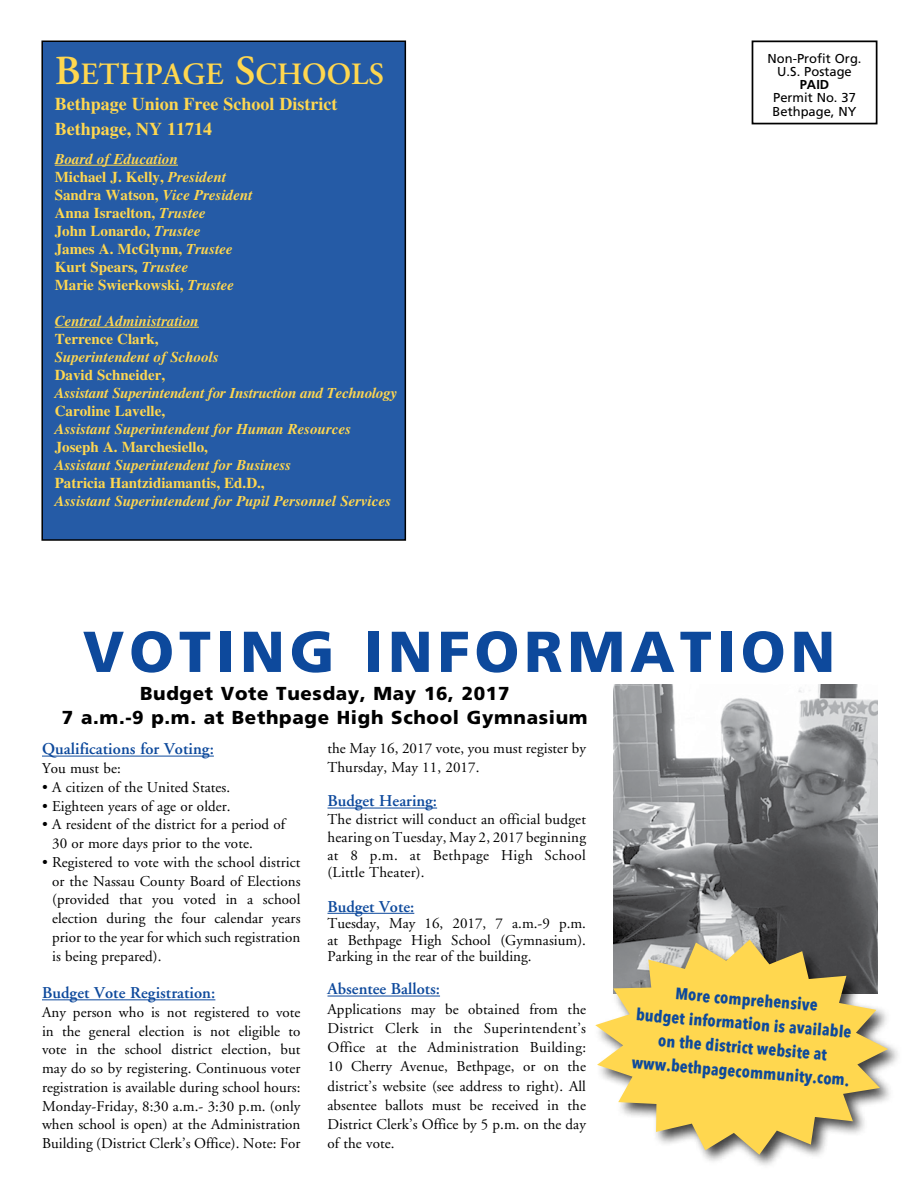
<style>
.page{position:relative;width:918px;height:1188px;background:#fff}
.page>*{position:absolute;margin:0;border:0;box-sizing:border-box;transform-origin:0 0}
.t1{font:900 57.6px "Frutiger";letter-spacing:.085em;color:#0d499c}
.t2{font:600 30.9px "Adobe Garamond";color:#ffd74f}
.t3{font:900 18.75px/24.3px "Frutiger";letter-spacing:.035em;color:#000;text-align:center}
.t4{font:700 18px/25.8px "Times";color:#ffd74f}
.t5{font:700 16.5px/24px "Avenir Next Condensed";color:#0d499c;text-align:center}
.t6{font:600 16.5px "Adobe Garamond";letter-spacing:.005em;color:#0d499c}
.t7{font:15px/18.8px "Adobe Garamond";letter-spacing:.005em;color:#000;text-align:justify}
.t8{font:700 15px/18px "Times";color:#ffd74f}
.t9{font:italic 700 15px "Times";color:#ffd74f}
.t10{font:12.9px/13.2px "Frutiger";color:#000;text-align:center}
.t11{font:700 12.9px "Frutiger";color:#000}
.s1{font-size:41.25px}
.s2{font-style:italic}
</style>
<div class="page">
<img style="left:613px;top:685px;width:265px;height:252px">
<div style="left:752px;top:40px;width:125px;height:84px;border:2px solid #000"></div>
<div style="left:42px;top:41px;width:363px;height:499px;background:#255ba6"></div>
<div style="left:41px;top:40px;width:365px;height:501px;border:2px solid #000"></div>
<hr style="left:55px;top:165px;width:123px;height:1px;background:#ffd74f">
<hr style="left:55px;top:327px;width:144px;height:1px;background:#ffd74f">
<hr style="left:42px;top:756px;width:172px;height:1px;background:#0d499c">
<hr style="left:42px;top:999px;width:173px;height:1px;background:#0d499c">
<hr style="left:328px;top:808px;width:109px;height:1px;background:#0d499c">
<hr style="left:328px;top:913px;width:86px;height:1px;background:#0d499c">
<hr style="left:328px;top:996px;width:112px;height:1px;background:#0d499c">
<div style="left:593px;top:937px;width:310px;height:233px;background:#000;opacity:.75"></div>
<svg style="left:595px;top:940px;width:293px;height:215px;fill:#ffd74f"></svg>
<h2 class="t2" style="left:55px;top:57px;width:329px"><span class="s1">B</span>ETHPAGE <span class="s1">S</span>CHOOLS</h2>
<p class="t4" style="left:55px;top:90px;width:284px">Bethpage Union Free School District<br>Bethpage, NY 11714</p>
<p class="t8" style="left:55px;top:149px;width:199px"><span class="s2">Board of Education<br></span>Michael J. Kelly, <span class="s2">President<br></span>Sandra Watson, <span class="s2">Vice President<br></span>Anna Israelton, <span class="s2">Trustee<br></span>John Lonardo, <span class="s2">Trustee<br></span>James A. McGlynn, <span class="s2">Trustee<br></span>Kurt Spears, <span class="s2">Trustee<br></span>Marie Swierkowski, <span class="s2">Trustee</span></p>
<p class="t9" style="left:55px;top:312px;width:146px">Central Administration</p>
<p class="t8" style="left:55px;top:329px;width:105px">Terrence Clark,</p>
<p class="t9" style="left:55px;top:348px;width:166px">Superintendent of Schools</p>
<p class="t8" style="left:55px;top:365px;width:112px">David Schneider,</p>
<p class="t9" style="left:55px;top:384px;width:344px">Assistant Superintendent for Instruction and Technology</p>
<p class="t8" style="left:55px;top:401px;width:112px">Caroline Lavelle,</p>
<p class="t9" style="left:55px;top:420px;width:298px">Assistant Superintendent for Human Resources</p>
<p class="t8" style="left:55px;top:437px;width:155px">Joseph A. Marchesiello,</p>
<p class="t9" style="left:55px;top:456px;width:238px">Assistant Superintendent for Business</p>
<p class="t8" style="left:55px;top:473px;width:211px">Patricia Hantzidiamantis, Ed.D.,</p>
<p class="t9" style="left:55px;top:492px;width:338px">Assistant Superintendent for Pupil Personnel Services</p>
<p class="t10" style="left:768px;top:51px;width:95px">Non-Profit Org.<br>U.S. Postage</p>
<p class="t11" style="left:800px;top:77px;width:31px">PAID</p>
<p class="t10" style="left:773px;top:91px;width:85px;text-align:left">Permit No. 37<br>Bethpage, NY</p>
<h1 class="t1" style="left:83px;top:617px;width:754px">Voting Information</h1>
<p class="t3" style="left:62px;top:681px;width:527px">Budget Vote Tuesday, May 16, 2017<br>7 a.m.-9 p.m. at Bethpage High School Gymnasium</p>
<p class="t6" style="left:42px;top:740px;width:173px">Qualifications for Voting:</p>
<p class="t7" style="left:42px;top:759px;width:80px">You must be:</p>
<p class="t7" style="left:42px;top:778px;width:190px">• A citizen of the United States.</p>
<p class="t7" style="left:42px;top:797px;width:190px">• Eighteen years of age or older.</p>
<p class="t7" style="left:52px;top:816px;width:235px;text-indent:-10px">• A resident of the district for a period of<br>30 or more days prior to the vote.</p>
<p class="t7" style="left:52px;top:853px;width:250px;text-indent:-10px">• Registered to vote with the school district or the Nassau County Board of Elections (provided that you voted in a school election during the four calendar years prior to the year for which such registration is being prepared).</p>
<p class="t6" style="left:42px;top:984px;width:175px">Budget Vote Registration:</p>
<p class="t7" style="left:42px;top:1003px;width:260px">Any person who is not registered to vote in the general election is not eligible to vote in the school district election, but may do so by registering. Continuous voter registration is available during school hours:<br>Monday-Friday, 8:30 a.m.- 3:30 p.m. (only when school is open) at the Administration Building (District Clerk’s Office). Note: For</p>
<p class="t7" style="left:328px;top:740px;width:260px">the May 16, 2017 vote, you must register by<br>Thursday, May 11, 2017.</p>
<p class="t6" style="left:328px;top:792px;width:111px">Budget Hearing:</p>
<p class="t7" style="left:328px;top:811px;width:260px;line-height:17.7px">The district will conduct an official budget hearing on Tuesday, May 2, 2017 beginning at 8 p.m. at Bethpage High School (Little Theater).</p>
<p class="t6" style="left:328px;top:897px;width:88px">Budget Vote:</p>
<p class="t7" style="left:328px;top:916px;width:260px;line-height:16.5px">Tuesday, May 16, 2017, 7 a.m.-9 p.m. at Bethpage High School (Gymnasium).<br>Parking in the rear of the building.</p>
<p class="t6" style="left:328px;top:980px;width:114px">Absentee Ballots:</p>
<p class="t7" style="left:328px;top:1000px;width:260px;line-height:19.2px">Applications may be obtained from the District Clerk in the Superintendent’s Office at the Administration Building:<br>10 Cherry Avenue, Bethpage, or on the district’s website (see address to right). All absentee ballots must be received in the District Clerk’s Office by 5 p.m. on the day of the vote.</p>
<p class="t5" style="left:639px;top:978px;width:220px;rotate:5deg">More comprehensive<br>budget information is available on the district website at www.bethpagecommunity.com.</p>
</div>
